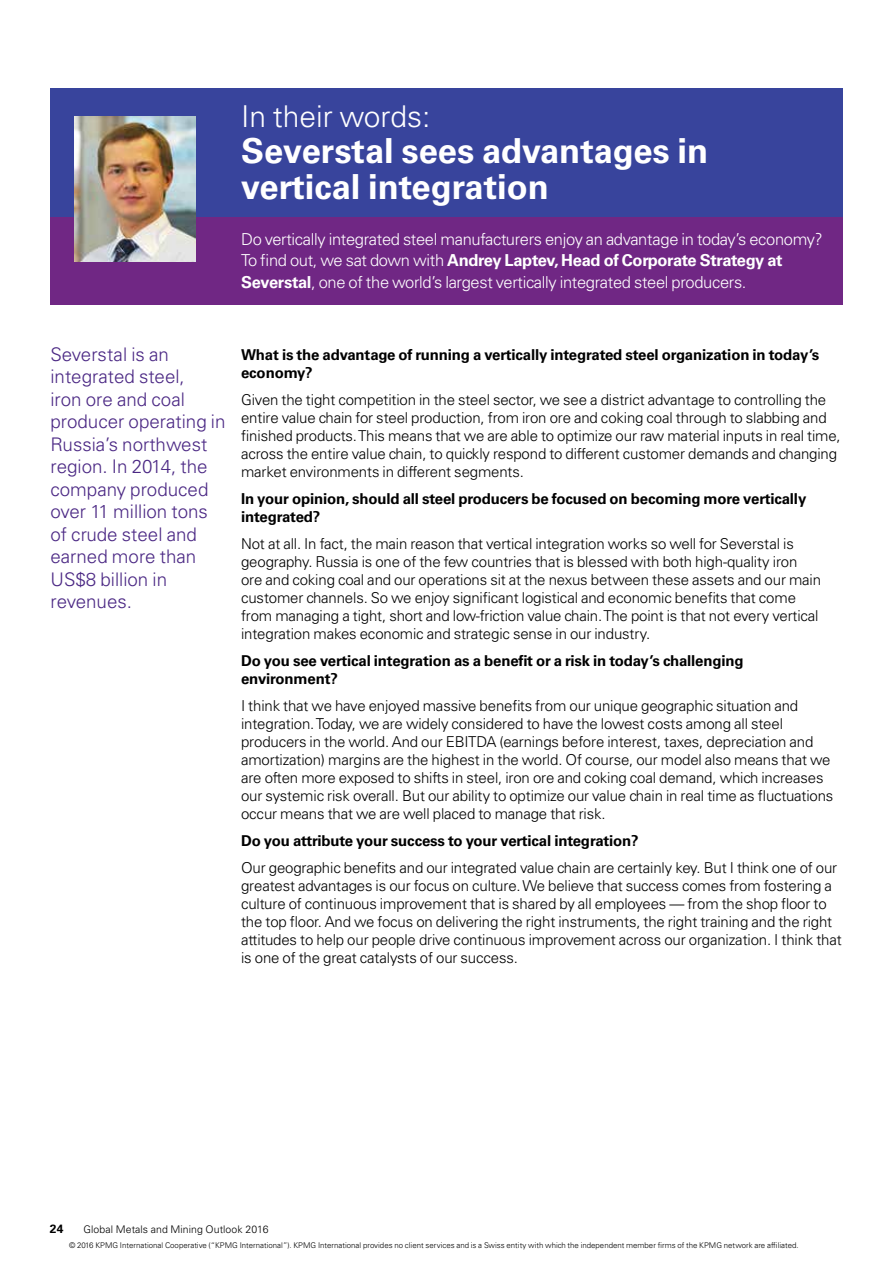
<style>
.page{position:relative;width:893px;height:1263px;background:#fff}
.page>*{position:absolute;margin:0;border:0;box-sizing:border-box;transform-origin:0 0}
.t1{font:700 34.5px/35.7px "Univers LT Std";color:#fff}
.t2{font:300 30px "Univers LT Std";color:#fff}
.t3{font:300 18.75px/22.5px "Univers LT Std";color:#4b2884}
.t4{font:300 16.5px/21px "Univers LT Std";letter-spacing:-.02em;color:#fff}
.t5{font:300 15px/18px "Univers LT Std";letter-spacing:-.01em;color:#000}
.t6{font:700 15px/18px "Univers LT Std";letter-spacing:-.01em;color:#000}
.t7{font:700 12px "Univers LT Std";color:#000}
.t8{font:300 10.5px "Univers LT Std";letter-spacing:.005em;color:#000}
.t9{font:300 7.8px "Univers LT Std";color:#000}
.s1{font-weight:700}
</style>
<div class="page">
<div style="left:50px;top:88px;width:792px;height:130px;background:#38449c"></div>
<div style="left:50px;top:218px;width:792px;height:87px;background:#702784"></div>
<img style="left:74px;top:116px;width:122px;height:145px">
<h2 class="t2" style="left:241px;top:98px;width:191px">In their words:</h2>
<h1 class="t1" style="left:241px;top:133px;width:468px">Severstal sees advantages in vertical integration</h1>
<p class="t4" style="left:241px;top:229px;width:583px">Do vertically integrated steel manufacturers enjoy an advantage in today’s economy?<br>To find out, we sat down with <span class="s1">Andrey Laptev, Head of Corporate Strategy at<br>Severstal</span>, one of the world’s largest vertically integrated steel producers.</p>
<p class="t3" style="left:50px;top:343px;width:177px">Severstal is an integrated steel,<br>iron ore and coal producer operating in<br>Russia’s northwest region. In 2014, the company produced over 11 million tons of crude steel and earned more than<br>US$8 billion in revenues.</p>
<p class="t6" style="left:241px;top:345px;width:580px">What is the advantage of running a vertically integrated steel organization in today’s economy?</p>
<p class="t5" style="left:241px;top:390px;width:601px">Given the tight competition in the steel sector, we see a district advantage to controlling the entire value chain for steel production, from iron ore and coking coal through to slabbing and finished products. This means that we are able to optimize our raw material inputs in real time, across the entire value chain, to quickly respond to different customer demands and changing market environments in different segments.</p>
<p class="t6" style="left:241px;top:489px;width:567px">In your opinion, should all steel producers be focused on becoming more vertically integrated?</p>
<p class="t5" style="left:241px;top:534px;width:581px">Not at all. In fact, the main reason that vertical integration works so well for Severstal is geography. Russia is one of the few countries that is blessed with both high-quality iron ore and coking coal and our operations sit at the nexus between these assets and our main customer channels. So we enjoy significant logistical and economic benefits that come from managing a tight, short and low-friction value chain. The point is that not every vertical integration makes economic and strategic sense in our industry.</p>
<p class="t6" style="left:241px;top:651px;width:504px">Do you see vertical integration as a benefit or a risk in today’s challenging environment?</p>
<p class="t5" style="left:241px;top:696px;width:594px">I think that we have enjoyed massive benefits from our unique geographic situation and integration. Today, we are widely considered to have the lowest costs among all steel producers in the world. And our EBITDA (earnings before interest, taxes, depreciation and amortization) margins are the highest in the world. Of course, our model also means that we are often more exposed to shifts in steel, iron ore and coking coal demand, which increases our systemic risk overall. But our ability to optimize our value chain in real time as fluctuations occur means that we are well placed to manage that risk.</p>
<p class="t6" style="left:241px;top:831px;width:399px">Do you attribute your success to your vertical integration?</p>
<p class="t5" style="left:241px;top:858px;width:602px">Our geographic benefits and our integrated value chain are certainly key. But I think one of our greatest advantages is our focus on culture. We believe that success comes from fostering a culture of continuous improvement that is shared by all employees — from the shop floor to the top floor. And we focus on delivering the right instruments, the right training and the right attitudes to help our people drive continuous improvement across our organization. I think that is one of the great catalysts of our success.</p>
<p class="t7" style="left:50px;top:1222px;width:15px">24</p>
<p class="t8" style="left:84px;top:1223px;width:187px">Global Metals and Mining Outlook 2016</p>
<p class="t9" style="left:69px;top:1241px;width:731px">© 2016 KPMG International Cooperative (“KPMG International”). KPMG International provides no client services and is a Swiss entity with which the independent member firms of the KPMG network are affiliated.</p>
</div>
